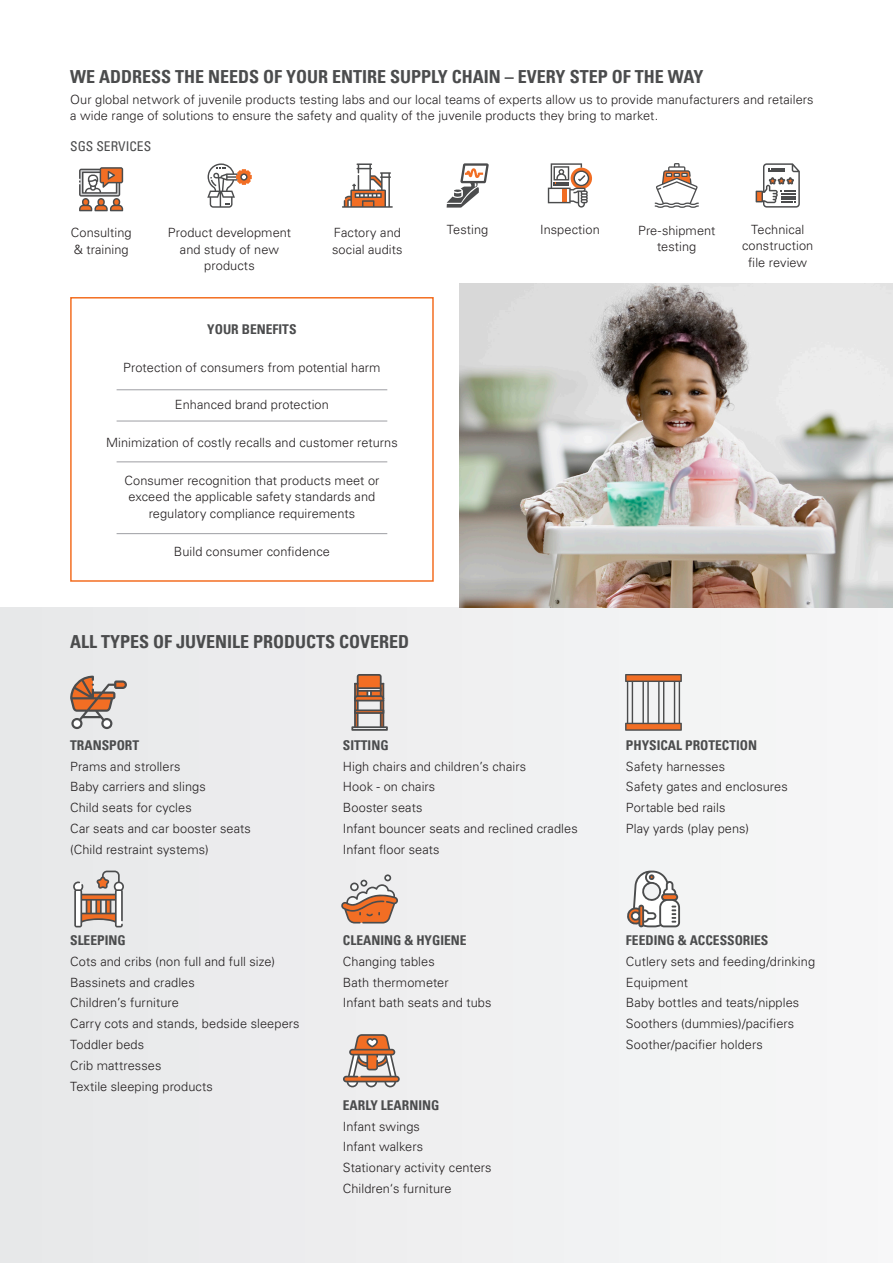
<style>
.page{position:relative;width:893px;height:1263px;background:#fff}
.page>*{position:absolute;margin:0;border:0;box-sizing:border-box;transform-origin:0 0}
.First_Subheading{font:700 condensed 18px "Univers LT Pro";color:#4b4c4d}
.First_Subheading-2{font:700 condensed 13.5px "Univers LT Pro";color:#4b4c4d}
.Second_Subheading{font:condensed 13.5px "Univers LT Pro";color:#4b4c4d}
.Body_Text{font:300 12.75px/16.5px "Univers LT Pro 45";letter-spacing:.005em;color:#231f20;text-align:center}
</style>
<div class="page">
<div style="left:0;top:608px;width:893px;height:655px;background:#efeff0"></div>
<img style="left:459px;top:284px;width:434px;height:324px">
<svg style="left:351px;top:726px;width:37px;height:5px"></svg>
<svg style="left:354px;top:674px;width:30px;height:54px"></svg>
<svg style="left:341px;top:874px;width:57px;height:49px"></svg>
<svg style="left:625px;top:674px;width:57px;height:57px"></svg>
<svg style="left:627px;top:870px;width:53px;height:57px"></svg>
<svg style="left:70px;top:676px;width:57px;height:53px"></svg>
<svg style="left:73px;top:870px;width:51px;height:57px"></svg>
<svg style="left:343px;top:1034px;width:57px;height:53px"></svg>
<svg style="left:79px;top:167px;width:44px;height:44px"></svg>
<svg style="left:447px;top:163px;width:42px;height:45px"></svg>
<svg style="left:207px;top:163px;width:45px;height:45px"></svg>
<svg style="left:548px;top:163px;width:44px;height:45px"></svg>
<svg style="left:342px;top:163px;width:51px;height:45px"></svg>
<svg style="left:756px;top:163px;width:44px;height:45px"></svg>
<svg style="left:655px;top:163px;width:44px;height:45px"></svg>
<hr style="left:117px;top:389px;width:270px;height:1px;background:#a8a9ad">
<hr style="left:117px;top:420px;width:270px;height:2px;background:#a8a9ad">
<hr style="left:117px;top:461px;width:270px;height:1px;background:#a8a9ad">
<hr style="left:117px;top:533px;width:270px;height:1px;background:#a8a9ad">
<div style="left:70px;top:297px;width:364px;height:285px;border:2px solid #f36e21"></div>
<p class="First_Subheading" style="left:70px;top:66px;width:635px">WE ADDRESS THE NEEDS OF YOUR ENTIRE SUPPLY CHAIN – EVERY STEP OF THE WAY</p>
<p class="Body_Text" style="left:70px;top:91px;width:745px;text-align:left">Our global network of juvenile products testing labs and our local teams of experts allow us to provide manufacturers and retailers a wide range of solutions to ensure the safety and quality of the juvenile products they bring to market.</p>
<p class="Second_Subheading" style="left:70px;top:138px;width:83px">SGS SERVICES</p>
<p class="Body_Text" style="left:334px;top:224px;width:69px">Factory and</p>
<p class="Body_Text" style="left:540px;top:220px;width:61px">Inspection</p>
<p class="Body_Text" style="left:332px;top:240px;width:72px">social audits</p>
<p class="Body_Text" style="left:71px;top:224px;width:62px;text-align:left">Consulting &amp; training</p>
<p class="Body_Text" style="left:168px;top:224px;width:125px">Product development</p>
<p class="Body_Text" style="left:447px;top:220px;width:43px">Testing</p>
<p class="Body_Text" style="left:180px;top:240px;width:101px">and study of new products</p>
<p class="First_Subheading-2" style="left:207px;top:321px;width:91px">YOUR BENEFITS</p>
<p class="Body_Text" style="left:123px;top:358px;width:259px">Protection of consumers from potential harm</p>
<p class="Body_Text" style="left:175px;top:396px;width:155px">Enhanced brand protection</p>
<p class="Body_Text" style="left:106px;top:434px;width:293px">Minimization of costly recalls and customer returns</p>
<p class="Body_Text" style="left:124px;top:472px;width:257px">Consumer recognition that products meet or exceed the applicable safety standards and regulatory compliance requirements</p>
<p class="Body_Text" style="left:174px;top:542px;width:158px">Build consumer confidence</p>
<p class="First_Subheading" style="left:70px;top:630px;width:341px">ALL TYPES OF JUVENILE PRODUCTS COVERED</p>
<p class="Body_Text" style="left:638px;top:222px;width:79px">Pre-shipment testing</p>
<p class="Body_Text" style="left:742px;top:220px;width:73px">Technical construction file review</p>
<p class="First_Subheading-2" style="left:70px;top:737px;width:71px">TRANSPORT</p>
<p class="Body_Text" style="left:70px;top:758px;width:112px">Prams and strollers</p>
<p class="Body_Text" style="left:70px;top:778px;width:137px">Baby carriers and slings</p>
<p class="Body_Text" style="left:70px;top:799px;width:123px">Child seats for cycles</p>
<p class="Body_Text" style="left:70px;top:820px;width:182px">Car seats and car booster seats</p>
<p class="Body_Text" style="left:70px;top:841px;width:140px">(Child restraint systems)</p>
<p class="First_Subheading-2" style="left:70px;top:932px;width:57px">SLEEPING</p>
<p class="Body_Text" style="left:70px;top:953px;width:206px">Cots and cribs (non full and full size)</p>
<p class="Body_Text" style="left:70px;top:974px;width:126px">Bassinets and cradles</p>
<p class="Body_Text" style="left:70px;top:994px;width:110px">Children’s furniture</p>
<p class="Body_Text" style="left:70px;top:1015px;width:231px">Carry cots and stands, bedside sleepers</p>
<p class="Body_Text" style="left:70px;top:1036px;width:76px">Toddler beds</p>
<p class="Body_Text" style="left:70px;top:1057px;width:93px">Crib mattresses</p>
<p class="Body_Text" style="left:70px;top:1077px;width:144px">Textile sleeping products</p>
<p class="First_Subheading-2" style="left:343px;top:737px;width:47px">SITTING</p>
<p class="Body_Text" style="left:343px;top:758px;width:185px">High chairs and children’s chairs</p>
<p class="Body_Text" style="left:343px;top:778px;width:94px">Hook - on chairs</p>
<p class="Body_Text" style="left:343px;top:799px;width:81px">Booster seats</p>
<p class="Body_Text" style="left:343px;top:820px;width:236px">Infant bouncer seats and reclined cradles</p>
<p class="Body_Text" style="left:343px;top:841px;width:98px">Infant floor seats</p>
<p class="First_Subheading-2" style="left:343px;top:932px;width:125px">CLEANING &amp; HYGIENE</p>
<p class="Body_Text" style="left:343px;top:953px;width:93px">Changing tables</p>
<p class="Body_Text" style="left:343px;top:974px;width:107px">Bath thermometer</p>
<p class="Body_Text" style="left:343px;top:994px;width:150px">Infant bath seats and tubs</p>
<p class="First_Subheading-2" style="left:343px;top:1097px;width:98px">EARLY LEARNING</p>
<p class="Body_Text" style="left:343px;top:1117px;width:79px">Infant swings</p>
<p class="Body_Text" style="left:343px;top:1138px;width:82px">Infant walkers</p>
<p class="Body_Text" style="left:343px;top:1159px;width:150px">Stationary activity centers</p>
<p class="Body_Text" style="left:343px;top:1180px;width:110px">Children‘s furniture</p>
<p class="First_Subheading-2" style="left:626px;top:737px;width:133px">PHYSICAL PROTECTION</p>
<p class="Body_Text" style="left:626px;top:758px;width:101px">Safety harnesses</p>
<p class="Body_Text" style="left:626px;top:778px;width:163px">Safety gates and enclosures</p>
<p class="Body_Text" style="left:626px;top:799px;width:101px">Portable bed rails</p>
<p class="Body_Text" style="left:626px;top:820px;width:125px">Play yards (play pens)</p>
<p class="First_Subheading-2" style="left:626px;top:932px;width:144px">FEEDING &amp; ACCESSORIES</p>
<p class="Body_Text" style="left:626px;top:953px;width:191px">Cutlery sets and feeding/drinking</p>
<p class="Body_Text" style="left:626px;top:974px;width:64px">Equipment</p>
<p class="Body_Text" style="left:626px;top:994px;width:175px">Baby bottles and teats/nipples</p>
<p class="Body_Text" style="left:626px;top:1015px;width:170px">Soothers (dummies)/pacifiers</p>
<p class="Body_Text" style="left:626px;top:1036px;width:138px">Soother/pacifier holders</p>
</div>
